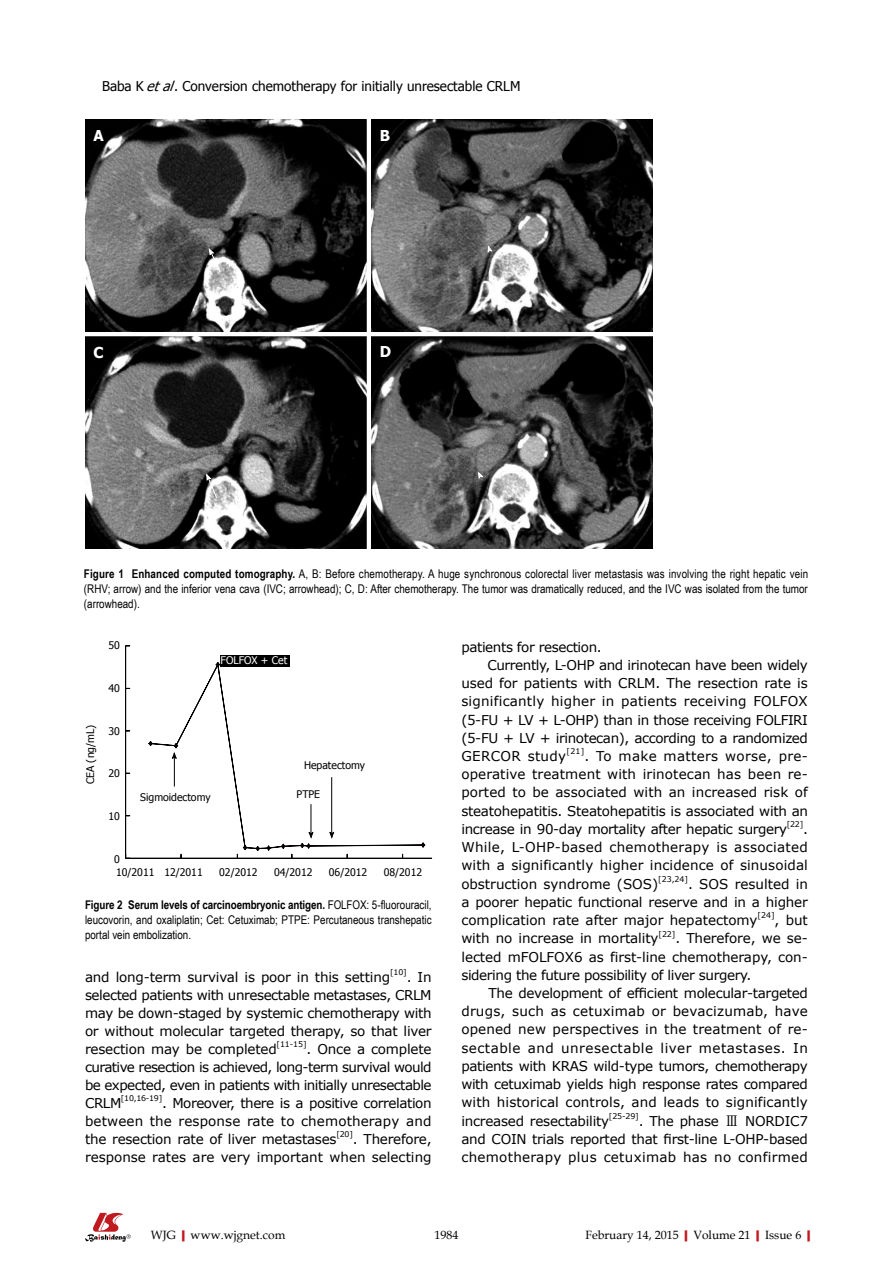
<style>
.page{position:relative;width:893px;height:1263px;background:#fff}
.page>*{position:absolute;margin:0;border:0;box-sizing:border-box;transform-origin:0 0}
.t1{font:700 15px "Tahoma";color:#fff}
.t2{font:13.5px/18px "Verdana";letter-spacing:-.015em;color:#000;text-align:justify}
.t3{font:13.5px "Verdana";letter-spacing:.01em;color:#000}
.t4{font:13.5px "Verdana";letter-spacing:.015em;color:#000}
.t5{font:13.5px "Tahoma";color:#000}
.t6{font:13.5px "Verdana";letter-spacing:.035em;color:#000}
.t7{font:13.5px "Verdana";letter-spacing:.025em;color:#000}
.t8{font:12px/15px "Arial Narrow";color:#000;text-align:justify}
.t9{font:12px "Book Antiqua";color:#000}
.t10{font:10.5px "Tahoma";color:#000}
.t11{font:10.5px "Tahoma";color:#fff}
.t12{font:7.8px "Verdana";letter-spacing:-.015em;color:#000}
.s1{font-style:italic}
.s2{font-weight:700}
.s3{font-family:"Koz Min Pro";font-size:14.25px}
.s4{font-weight:700;color:#c01920}
</style>
<div class="page">
<img style="left:85px;top:119px;width:567px;height:430px">
<svg style="left:85px;top:1213px;width:46px;height:29px"></svg>
<hr style="left:367px;top:112px;width:4px;height:444px;background:#fff">
<hr style="left:78px;top:332px;width:581px;height:4px;background:#fff">
<svg style="left:209px;top:249px;width:12px;height:24px"></svg>
<svg style="left:488px;top:246px;width:4px;height:6px"></svg>
<svg style="left:206px;top:474px;width:11px;height:24px"></svg>
<svg style="left:478px;top:472px;width:5px;height:7px"></svg>
<hr style="left:126px;top:646px;width:1px;height:212px;background:#040000">
<div style="left:125px;top:646px;width:1px;height:212px;border:1px solid #040000"></div>
<div style="left:125px;top:858px;width:307px;height:1px;border:1px solid #040000"></div>
<svg style="left:125px;top:854px;width:5px;height:5px"></svg>
<svg style="left:152px;top:664px;width:271px;height:185px"></svg>
<svg style="left:149px;top:741px;width:3px;height:5px"></svg>
<svg style="left:216px;top:662px;width:4px;height:5px"></svg>
<svg style="left:237px;top:845px;width:10px;height:13px"></svg>
<svg style="left:256px;top:846px;width:4px;height:5px"></svg>
<svg style="left:267px;top:846px;width:4px;height:4px"></svg>
<svg style="left:281px;top:844px;width:4px;height:4px"></svg>
<svg style="left:421px;top:843px;width:4px;height:4px"></svg>
<svg style="left:172px;top:743px;width:6px;height:43px"></svg>
<svg style="left:300px;top:832px;width:13px;height:16px"></svg>
<hr style="left:311px;top:804px;width:1px;height:30px;background:#000">
<svg style="left:329px;top:832px;width:5px;height:6px"></svg>
<hr style="left:331px;top:777px;width:1px;height:57px;background:#000">
<div style="left:221px;top:655px;width:69px;height:11px;background:#000"></div>
<p class="t5" style="left:102px;top:77px;width:420px">Baba K <span class="s1">etal</span>. Conversion chemotherapy for initially unresectable CRLM</p>
<p class="t1" style="left:94px;top:125px;width:12px">A</p>
<p class="t1" style="left:380px;top:125px;width:12px">B</p>
<p class="t1" style="left:94px;top:342px;width:12px">C</p>
<p class="t1" style="left:380px;top:341px;width:13px">D</p>
<p class="t8" style="left:84px;top:565px;width:726px"><span class="s2">Figure 1 Enhanced computed tomography.</span> A, B: Before chemotherapy. A huge synchronous colorectal liver metastasis was involving the right hepatic vein (RHV; arrow) and the inferior vena cava (IVC; arrowhead); C, D: After chemotherapy. The tumor was dramatically reduced, and the IVC was isolated from the tumor (arrowhead).</p>
<p class="t10" style="left:109px;top:638px;width:13px">50</p>
<p class="t10" style="left:109px;top:681px;width:13px">40</p>
<p class="t10" style="left:109px;top:724px;width:13px">30</p>
<p class="t10" style="left:109px;top:766px;width:13px">20</p>
<p class="t10" style="left:109px;top:809px;width:13px">10</p>
<p class="t10" style="left:114px;top:852px;width:7px">0</p>
<p class="t2" style="left:461px;top:637px;width:142px">patients for resection.</p>
<p class="t2" style="left:487px;top:655px;width:322px">Currently, L-OHP and irinotecan have been widely</p>
<p class="t2" style="left:461px;top:674px;width:348px">used for patients with CRLM. The resection rate is</p>
<p class="t4" style="left:461px;top:693px;width:348px">significantly higher in patients receiving FOLFOX</p>
<p class="t2" style="left:461px;top:710px;width:348px">(5-FU + LV + L-OHP) than in those receiving FOLFIRI</p>
<p class="t2" style="left:461px;top:728px;width:348px">(5-FU + LV + irinotecan), according to a randomized</p>
<p class="t7" style="left:461px;top:747px;width:106px">GERCOR study</p>
<p class="t12" style="left:567px;top:746px;width:19px">[21]</p>
<p class="t11" style="left:221px;top:653px;width:68px">FOLFOX + Cet</p>
<p class="t10" style="left:83px;top:784px;width:61px;rotate:-90deg">CEA (ng/mL)</p>
<p class="t2" style="left:461px;top:747px;width:348px;text-align:left;text-indent:123px">. To make matters worse, pre&shy;operative treatment with irinotecan has been re&shy;ported to be associated with an increased risk of steatohepatitis. Steatohepatitis is associated with an increase in 90-day mortality after hepatic surgery</p>
<p class="t10" style="left:304px;top:758px;width:62px">Hepatectomy</p>
<p class="t10" style="left:297px;top:787px;width:25px">PTPE</p>
<p class="t10" style="left:140px;top:790px;width:72px">Sigmoidectomy</p>
<p class="t12" style="left:787px;top:819px;width:18px">[22]</p>
<p class="t2" style="left:461px;top:819px;width:348px;text-indent:342px">.<br>While, L-OHP-based chemotherapy is associated with a significantly higher incidence of sinusoidal obstruction syndrome (SOS)</p>
<p class="t10" style="left:116px;top:865px;width:88px">10/2011 12/2011</p>
<p class="t10" style="left:219px;top:865px;width:40px">02/2012</p>
<p class="t10" style="left:274px;top:865px;width:40px">04/2012</p>
<p class="t10" style="left:329px;top:865px;width:40px">06/2012</p>
<p class="t10" style="left:384px;top:865px;width:40px">08/2012</p>
<p class="t12" style="left:658px;top:874px;width:31px">[23,24]</p>
<p class="t2" style="left:461px;top:874px;width:348px;text-indent:227px">. SOS resulted in a poorer hepatic functional reserve and in a higher complication rate after major hepatectomy</p>
<p class="t8" style="left:85px;top:896px;width:348px"><span class="s2">Figure 2 Serum levels of carcinoembryonic antigen.</span> FOLFOX: 5-fluorouracil, leucovorin, and oxaliplatin; Cet: Cetuximab; PTPE: Percutaneous transhepatic portal vein embolization.</p>
<p class="t12" style="left:757px;top:910px;width:19px">[24]</p>
<p class="t2" style="left:774px;top:911px;width:35px">, but</p>
<p class="t2" style="left:461px;top:929px;width:199px">with no increase in mortality</p>
<p class="t12" style="left:658px;top:929px;width:18px">[22]</p>
<p class="t2" style="left:675px;top:929px;width:132px">. Therefore, we se-</p>
<p class="t2" style="left:461px;top:947px;width:346px">lected mFOLFOX6 as first-line chemotherapy, con-</p>
<p class="t2" style="left:461px;top:965px;width:291px">sidering the future possibility of liver surgery.</p>
<p class="t2" style="left:489px;top:984px;width:321px">The development of efficient molecular-targeted</p>
<p class="t4" style="left:461px;top:1003px;width:348px">drugs, such as cetuximab or bevacizumab, have</p>
<p class="t3" style="left:461px;top:1021px;width:346px">opened new perspectives in the treatment of re-</p>
<p class="t6" style="left:461px;top:1039px;width:348px">sectable and unresectable liver metastases. In</p>
<p class="t2" style="left:461px;top:1056px;width:348px">patients with KRAS wild-type tumors, chemotherapy</p>
<p class="t2" style="left:461px;top:1075px;width:348px">with cetuximab yields high response rates compared</p>
<p class="t3" style="left:461px;top:1094px;width:348px">with historical controls, and leads to significantly</p>
<p class="t2" style="left:461px;top:1111px;width:149px">increased resectability</p>
<p class="t12" style="left:609px;top:1111px;width:31px">[25-29]</p>
<p class="t2" style="left:85px;top:968px;width:307px">and long-term survival is poor in this setting</p>
<p class="t12" style="left:390px;top:967px;width:18px">[10]</p>
<p class="t2" style="left:85px;top:968px;width:348px;text-indent:322px">. In selected patients with unresectable metastases, CRLM may be down-staged by systemic chemotherapy with or without molecular targeted therapy, so that liver resection may be completed</p>
<p class="t12" style="left:277px;top:1039px;width:32px">[11-15]</p>
<p class="t2" style="left:85px;top:1040px;width:348px;text-indent:221px">. Once a complete curative resection is achieved, long-term survival would be expected, even in patients with initially unresectable CRLM</p>
<p class="t12" style="left:121px;top:1093px;width:43px">[10,16-19]</p>
<p class="t2" style="left:85px;top:1094px;width:348px;text-indent:77px">. Moreover, there is a positive correlation between the response rate to chemotherapy and the resection rate of liver metastases</p>
<p class="t2" style="left:461px;top:1111px;width:348px;text-indent:177px">. The phase <span class="s3">Ⅲ</span> NORDIC7 and COIN trials reported that first-line L-OHP-based chemotherapy plus cetuximab has no confirmed</p>
<p class="t12" style="left:336px;top:1129px;width:18px">[20]</p>
<p class="t2" style="left:85px;top:1130px;width:348px;text-align:right">. Therefore,<br>response rates are very important when selecting</p>
<p class="t9" style="left:151px;top:1226px;width:136px">WJG<span class="s4">|</span>www.wjgnet.com</p>
<p class="t9" style="left:434px;top:1226px;width:25px">1984</p>
<p class="t9" style="left:585px;top:1226px;width:232px">February 14, 2015<span class="s4">|</span>Volume 21<span class="s4">|</span>Issue 6<span class="s4">|</span></p>
</div>
